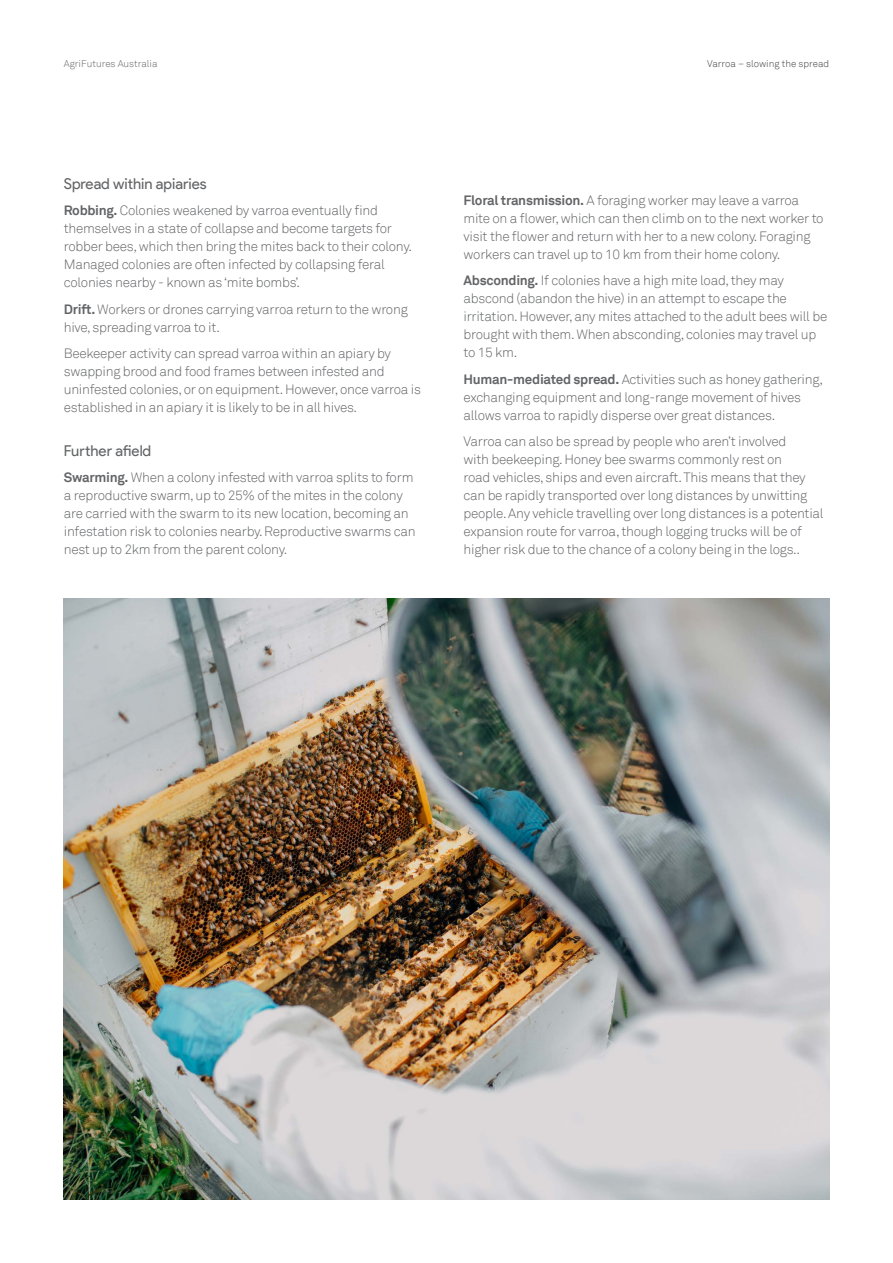
<style>
.page{position:relative;width:893px;height:1263px;background:#fff}
.page>*{position:absolute;margin:0;border:0;box-sizing:border-box;transform-origin:0 0}
.t1{font:15px "Product Sans";color:#636466}
.t2{font:300 13.5px/18px "Akkurat TT";letter-spacing:-.02em;color:#636466}
.t3{font:300 9.75px "Akkurat TT";color:#414042}
.t4{font:300 9.75px "Akkurat TT";color:#636466}
.s1{font-weight:700}
</style>
<div class="page">
<img style="left:64px;top:598px;width:765px;height:601px">
<p class="t4" style="left:64px;top:58px;width:95px">AgriFutures Australia</p>
<p class="t3" style="left:707px;top:58px;width:124px">Varroa – slowing the spread</p>
<p class="t1" style="left:64px;top:175px;width:144px">Spread within apiaries</p>
<p class="t2" style="left:64px;top:202px;width:350px"><span class="s1">Robbing.</span> Colonies weakened by varroa eventually find themselves in a state of collapse and become targets for robber bees, which then bring the mites back to their colony.<br>Managed colonies are often infected by collapsing feral colonies nearby - known as ‘mite bombs’.</p>
<p class="t2" style="left:64px;top:300px;width:346px"><span class="s1">Drift.</span> Workers or drones carrying varroa return to the wrong hive, spreading varroa to it.</p>
<p class="t2" style="left:64px;top:345px;width:359px">Beekeeper activity can spread varroa within an apiary by swapping brood and food frames between infested and uninfested colonies, or on equipment. However, once varroa is established in an apiary it is likely to be in all hives.</p>
<p class="t1" style="left:64px;top:442px;width:89px">Further afield</p>
<p class="t2" style="left:64px;top:469px;width:353px"><span class="s1">Swarming.</span> When a colony infested with varroa splits to form a reproductive swarm, up to 25% of the mites in the colony are carried with the swarm to its new location, becoming an infestation risk to colonies nearby. Reproductive swarms can nest up to 2km from the parent colony.</p>
<p class="t2" style="left:463px;top:191px;width:362px"><span class="s1">Floral transmission.</span> A foraging worker may leave a varroa mite on a flower, which can then climb on to the next worker to visit the flower and return with her to a new colony. Foraging workers can travel up to 10 km from their home colony.</p>
<p class="t2" style="left:463px;top:272px;width:365px"><span class="s1">Absconding.</span> If colonies have a high mite load, they may abscond (abandon the hive) in an attempt to escape the irritation. However, any mites attached to the adult bees will be brought with them. When absconding, colonies may travel up to 15 km.</p>
<p class="t2" style="left:463px;top:370px;width:361px"><span class="s1">Human-mediated spread.</span> Activities such as honey gathering, exchanging equipment and long-range movement of hives allows varroa to rapidly disperse over great distances.</p>
<p class="t2" style="left:463px;top:432px;width:362px">Varroa can also be spread by people who aren’t involved<br>with beekeeping. Honey bee swarms commonly rest on<br>road vehicles, ships and even aircraft. This means that they can be rapidly transported over long distances by unwitting people. Any vehicle travelling over long distances is a potential expansion route for varroa, though logging trucks will be of higher risk due to the chance of a colony being in the logs..</p>
</div>
